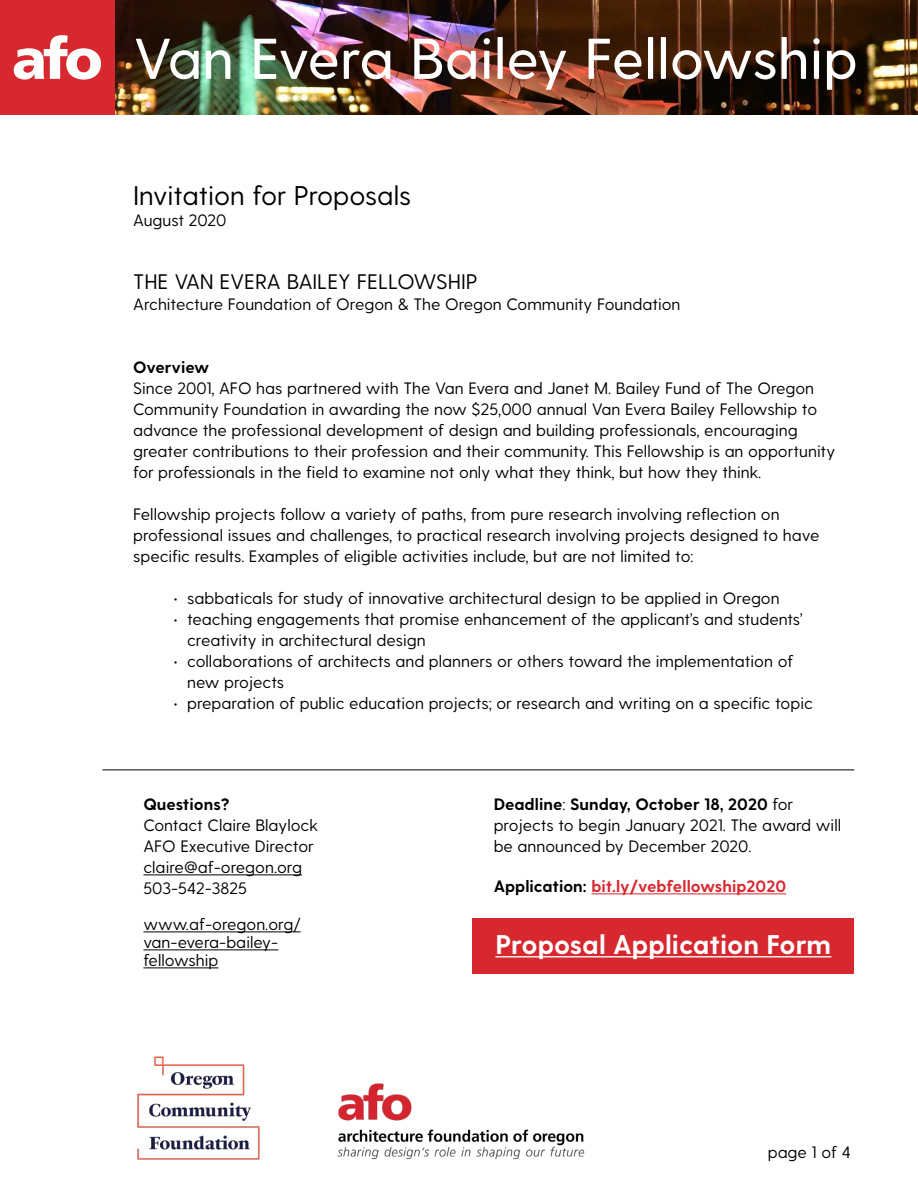
<style>
.page{position:relative;width:918px;height:1188px;background:#fff}
.page>*{position:absolute;margin:0;border:0;box-sizing:border-box;transform-origin:0 0}
.t1{font:500 57.3px "Greycliff CF";color:#fff}
.t2{font:700 27px "Greycliff CF";color:#fff}
.t3{font:27px "Greycliff CF";color:#000}
.t4{font:21px "Greycliff CF";color:#000}
.t5{font:16.5px/21px "Greycliff CF";color:#000}
.t6{font:700 16.5px "Greycliff CF";color:#d7282f}
.t7{font:700 16.5px "Greycliff CF";color:#000}
.s1{font-family:"Frutiger LT Std";font-weight:900}
.s2{font-weight:700}
.s3{color:#000}
</style>
<div class="page">
<img style="left:115px;top:0;width:803px;height:115px">
<div style="left:0;top:0;width:115px;height:115px;background:#d7282f"></div>
<div style="left:472px;top:918px;width:382px;height:55px;background:#d7282f"></div>
<hr style="left:143px;top:874px;width:159px;height:1px;background:#000">
<hr style="left:143px;top:931px;width:158px;height:1px;background:#000">
<hr style="left:143px;top:949px;width:135px;height:1px;background:#000">
<hr style="left:143px;top:967px;width:75px;height:1px;background:#000">
<hr style="left:495px;top:956px;width:336px;height:1px;background:#fff">
<hr style="left:102px;top:770px;width:752px;height:1px;background:#000">
<img style="left:337px;top:1083px;width:248px;height:77px">
<img style="left:137px;top:1056px;width:123px;height:104px">
<hr style="left:591px;top:893px;width:195px;height:1px;background:#d7282f">
<h1 class="t1" style="left:12px;top:25px;width:848px"><span class="s1">afo</span> Van Evera Bailey Fellowship</h1>
<p class="t3" style="left:133px;top:180px;width:280px">Invitation for Proposals</p>
<p class="t5" style="left:133px;top:210px;width:95px">August 2020</p>
<p class="t4" style="left:133px;top:270px;width:346px">THE VAN EVERA BAILEY FELLOWSHIP</p>
<p class="t5" style="left:133px;top:294px;width:549px">Architecture Foundation of Oregon &amp; The Oregon Community Foundation</p>
<p class="t7" style="left:133px;top:358px;width:78px">Overview</p>
<p class="t5" style="left:133px;top:378px;width:704px">Since 2001, AFO has partnered with The Van Evera and Janet M. Bailey Fund of The Oregon Community Foundation in awarding the now $25,000 annual Van Evera Bailey Fellowship to advance the professional development of design and building professionals, encouraging greater contributions to their profession and their community. This Fellowship is an opportunity for professionals in the field to examine not only what they think, but how they think.</p>
<p class="t5" style="left:133px;top:504px;width:688px">Fellowship projects follow a variety of paths, from pure research involving reflection on professional issues and challenges, to practical research involving projects designed to have specific results. Examples of eligible activities include, but are not limited to:</p>
<p class="t5" style="left:174px;top:588px;width:608px">• sabbaticals for study of innovative architectural design to be applied in Oregon</p>
<p class="t5" style="left:174px;top:609px;width:631px">• teaching engagements that promise enhancement of the applicant’s and students’</p>
<p class="t5" style="left:187px;top:630px;width:240px">creativity in architectural design</p>
<p class="t5" style="left:174px;top:651px;width:621px">• collaborations of architects and planners or others toward the implementation of</p>
<p class="t5" style="left:187px;top:672px;width:99px">new projects</p>
<p class="t5" style="left:174px;top:693px;width:641px">• preparation of public education projects; or research and writing on a specific topic</p>
<p class="t7" style="left:143px;top:795px;width:88px">Questions?</p>
<p class="t5" style="left:143px;top:815px;width:176px">Contact Claire Blaylock</p>
<p class="t5" style="left:143px;top:836px;width:172px">AFO Executive Director</p>
<p class="t5" style="left:143px;top:857px;width:160px">claire@af-oregon.org</p>
<p class="t5" style="left:143px;top:878px;width:105px">503-542-3825</p>
<p class="t5" style="left:143px;top:916px;width:159px;line-height:18px">www.af-oregon.org/ van-evera-bailey&shy;fellowship</p>
<p class="t5" style="left:494px;top:794px;width:349px"><span class="s2">Deadline</span>: <span class="s2">Sunday, October 18, 2020</span> for projects to begin January 2021. The award will be announced by December 2020.</p>
<p class="t6" style="left:494px;top:877px;width:294px"><span class="s3">Application:</span> bit.ly/vebfellowship2020</p>
<p class="t2" style="left:495px;top:928px;width:337px">Proposal Application Form</p>
<p class="t5" style="left:768px;top:1142px;width:84px">page 1 of 4</p>
</div>
